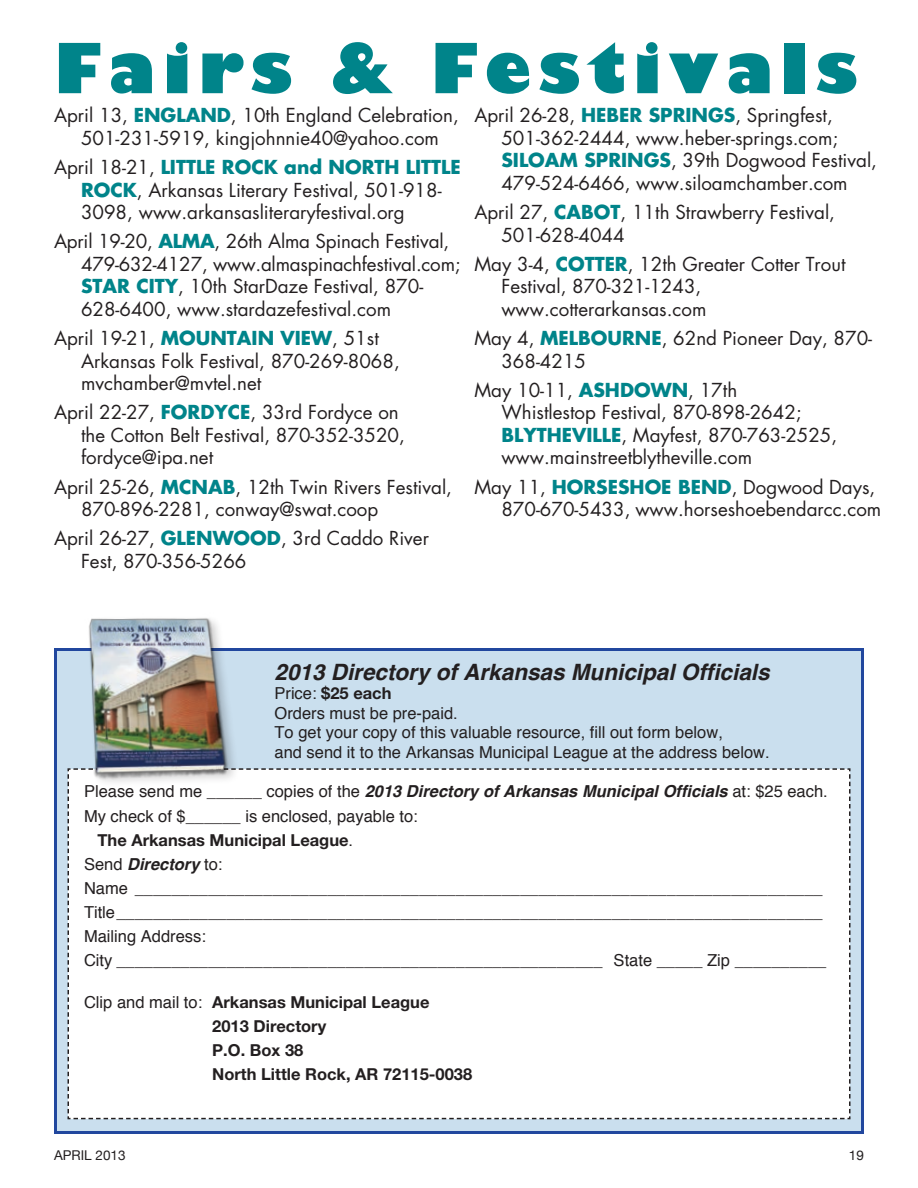
<style>
.page{position:relative;width:918px;height:1188px;background:#fff}
.page>*{position:absolute;margin:0;border:0;box-sizing:border-box;transform-origin:0 0}
.t1{font:800 67.5px "Gill Sans";letter-spacing:.11em;color:#00848a}
.t2{font:italic 700 22.5px "Helvetica";color:#231f20}
.t3{font:18.75px/22.5px "Futura";color:#231f20}
.t4{font:16.5px/24px "Helvetica";color:#231f20}
.t5{font:700 16.5px/24px "Helvetica Neue";color:#231f20}
.t6{font:13.5px "Helvetica Neue";color:#231f20}
.s1{font-weight:700;color:#00848a}
.s2{font-family:"Helvetica";font-weight:400}
.s3{font-weight:700;font-style:italic}
</style>
<div class="page">
<div style="left:56px;top:650px;width:806px;height:482px;background:#cadfee"></div>
<div style="left:54px;top:648px;width:810px;height:486px;border:3px solid #21479e"></div>
<div style="left:67px;top:768px;width:784px;height:352px;background:#fff"></div>
<img style="left:54px;top:618px;width:200px;height:191px">
<h1 class="t1" style="left:54px;top:26px;width:805px">Fairs &amp; Festivals</h1>
<p class="t3" style="left:54px;top:104px;width:406px;text-align:center">April 13, <span class="s1">ENGLAND</span>, 10th England Celebration,<br>501-231-5919, kingjohnnie40@yahoo.com</p>
<p class="t3" style="left:81px;top:156px;width:381px;text-indent:-27px">April 18-21, <span class="s1">LITTLE ROCK AND NORTH LITTLE<br>ROCK</span>, Arkansas Literary Festival, 501-918-<br>3098, www.arkansasliteraryfestival.org</p>
<p class="t3" style="left:81px;top:230px;width:381px;text-indent:-27px">April 19-20, <span class="s1">ALMA</span>, 26th Alma Spinach Festival, 479-632-4127, www.almaspinachfestival.com; <span class="s1">STAR CITY</span>, 10th StarDaze Festival, 870- 628-6400, www.stardazefestival.com</p>
<p class="t3" style="left:81px;top:327px;width:320px;text-indent:-27px">April 19-21, <span class="s1">MOUNTAIN VIEW</span>, 51st<br>Arkansas Folk Festival, 870-269-8068, mvchamber@mvtel.net</p>
<p class="t3" style="left:81px;top:401px;width:325px;text-indent:-27px">April 22-27, <span class="s1">FORDYCE</span>, 33rd Fordyce on the Cotton Belt Festival, 870-352-3520, fordyce@ipa.net</p>
<p class="t3" style="left:81px;top:475px;width:373px;text-indent:-27px">April 25-26, <span class="s1">MCNAB</span>, 12th Twin Rivers Festival,<br>870-896-2281, conway@swat.coop</p>
<p class="t3" style="left:81px;top:527px;width:349px;text-indent:-27px">April 26-27, <span class="s1">GLENWOOD</span>, 3rd Caddo River<br>Fest, 870-356-5266</p>
<p class="t3" style="left:501px;top:104px;width:377px;text-indent:-27px">April 26-28, <span class="s1">HEBER SPRINGS</span>, Springfest, 501-362-2444, www.heber-springs.com; <span class="s1">SILOAM SPRINGS</span>, 39th Dogwood Festival, 479-524-6466, www.siloamchamber.com</p>
<p class="t3" style="left:501px;top:201px;width:335px;text-indent:-27px">April 27, <span class="s1">CABOT</span>, 11th Strawberry Festival,<br>501-628-4044</p>
<p class="t3" style="left:501px;top:253px;width:346px;text-indent:-27px">May 3-4, <span class="s1">COTTER</span>, 12th Greater Cotter Trout<br>Festival, 870-321-1243, www.cotterarkansas.com</p>
<p class="t3" style="left:501px;top:327px;width:372px;text-indent:-27px">May 4, <span class="s1">MELBOURNE</span>, 62nd Pioneer Day, 870-<br>368-4215</p>
<p class="t3" style="left:501px;top:379px;width:337px;text-indent:-27px">May 10-11, <span class="s1">ASHDOWN</span>, 17th<br>Whistlestop Festival, 870-898-2642; <span class="s1">BLYTHEVILLE</span>, Mayfest, 870-763-2525, www.mainstreetblytheville.com</p>
<p class="t3" style="left:501px;top:475px;width:381px;text-indent:-27px">May 11, <span class="s1">HORSESHOE BEND</span>, Dogwood Days,<br>870-670-5433, www.horseshoebendarcc.com</p>
<p class="t2" style="left:274px;top:653px;width:497px">2013 Directory of Arkansas Municipal Officials</p>
<p class="t5" style="left:274px;top:681px;width:119px"><span class="s2">Price:</span> $25 each</p>
<p class="t4" style="left:274px;top:704px;width:497px;line-height:19.5px">Orders must be pre-paid.<br>To get your copy of this valuable resource, fill out form below,<br>and send it to the Arkansas Municipal League at the address below.</p>
<p class="t4" style="left:84px;top:780px;width:745px">Please send me ______ copies of the <span class="s3">2013 Directory of Arkansas Municipal Officials</span> at: $25 each.<br>My check of $______ is enclosed, payable to:</p>
<p class="t5" style="left:97px;top:827px;width:257px">The Arkansas Municipal League<span class="s2">.</span></p>
<p class="t4" style="left:84px;top:852px;width:744px">Send <span class="s3">Directory</span> to:<br>Name ___________________________________________________________________________ Title_____________________________________________________________________________ Mailing Address:<br>City _____________________________________________________ State _____ Zip __________</p>
<p class="t5" style="left:212px;top:989px;width:262px;text-indent:-128px"><span class="s2">Clip and mail to:</span> Arkansas Municipal League<br>2013 Directory<br>P.O. Box 38<br>N orth Little Rock, AR 72115-0038</p>
<p class="t6" style="left:54px;top:1148px;width:73px">April 2013</p>
<p class="t6" style="left:849px;top:1148px;width:17px">19</p>
</div>
